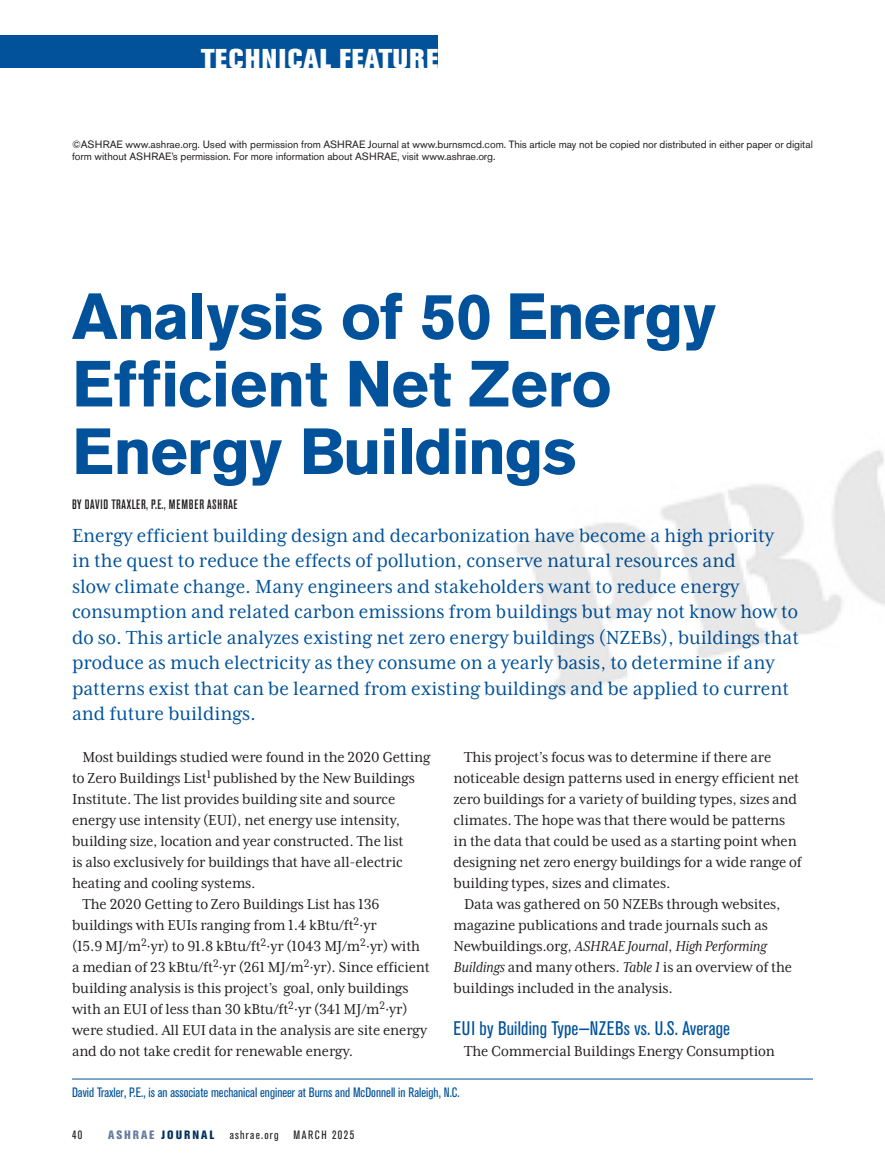
<style>
.page{position:relative;width:885px;height:1175px;background:#fff}
.page>*{position:absolute;margin:0;border:0;box-sizing:border-box;transform-origin:0 0}
.Feature_Title{font:700 64.5px/67.5px "Akzidenz Grotesk BE";letter-spacing:-.01em;color:#01529a}
.t1{font:800 27px "Akzidenz Grotesk BE";letter-spacing:.05em;color:#fff}
.Intro{font:21.75px/25.5px "Mrs Eaves XL Serif Nar OT";color:#01529a}
.Subhead_1{font:condensed 19.5px "Akzidenz Grotesk BE";letter-spacing:.01em;color:#01529a}
.Text_Indent{font:16.5px/21px "Mrs Eaves XL Serif Nar OT";letter-spacing:-.01em;color:#231f20}
.about_the_author__etc{font:condensed 13.5px "Akzidenz Grotesk BE";color:#01529a}
.Byline{font:500 condensed 13.5px "Akzidenz Grotesk BE";letter-spacing:.04em;color:#231f20}
.t2{font:condensed 12px "Akzidenz Grotesk BE";letter-spacing:.115em;color:#231f20}
.t3{font:800 condensed 12px "Akzidenz Grotesk BE";letter-spacing:.165em;color:#00315a}
.t4{font:10.5px/12.6px "Akzidenz Grotesk BE";letter-spacing:-.005em;color:#231f20}
.s1{font-style:italic}
.s2{color:#647b9d}
</style>
<div class="page">
<hr style="left:72px;top:1078px;width:740px;height:1px;background:#01529a">
<div style="left:0;top:35px;width:438px;height:33px;background:#01529a"></div>
<img style="left:516px;top:450px;width:368px;height:244px">
<h2 class="t1" style="left:201px;top:42px;width:238px">TECHNICAL FEATURE</h2>
<p class="t4" style="left:72px;top:138px;width:742px">©ASHRAE www.ashrae.org. Used with permission from ASHRAE Journal at www.burnsmcd.com. This article may not be copied nor distributed in either paper or digital form without ASHRAE’s permission. For more information about ASHRAE, visit www.ashrae.org.</p>
<p class="Feature_Title" style="left:72px;top:283px;width:645px">Analysis of 50 Energy<br>Efficient Net Zero<br>Energy Buildings</p>
<p class="Byline" style="left:72px;top:496px;width:167px">BY DAVID TRAXLER, P.E., MEMBER ASHRAE</p>
<p class="Intro" style="left:72px;top:522px;width:728px">Energy efficient building design and decarbonization have become a high priority<br>in the quest to reduce the effects of pollution, conserve natural resources and<br>slow climate change. Many engineers and stakeholders want to reduce energy consumption and related carbon emissions from buildings but may not know how to do so. This article analyzes existing net zero energy buildings (NZEBs), buildings that produce as much electricity as they consume on a yearly basis, to determine if any patterns exist that can be learned from existing buildings and be applied to current and future buildings.</p>
<p class="Text_Indent" style="left:72px;top:746px;width:360px;text-indent:10px">Most buildings studied were found in the 2020 Getting to Zero Buildings List<sup>1</sup> published by the New Buildings Institute. The list provides building site and source energy use intensity (EUI), net energy use intensity, building size, location and year constructed. The list<br>is also exclusively for buildings that have all-electric heating and cooling systems.</p>
<p class="Text_Indent" style="left:72px;top:893px;width:359px;text-indent:10px">The 2020 Getting to Zero Buildings List has 136 buildings with EUIs ranging from 1.4 kBtu/ft<sup>2</sup>·yr<br>(15.9 MJ/m<sup>2</sup>·yr) to 91.8 kBtu/ft<sup>2</sup>·yr (1043 MJ/m<sup>2</sup>·yr) with a median of 23 kBtu/ft<sup>2</sup>·yr (261 MJ/m<sup>2</sup>·yr). Since efficient building analysis is this project’s goal, only buildings with an EUI of less than 30 kBtu/ft<sup>2</sup>·yr (341 MJ/m<sup>2</sup>·yr) were studied. All EUI data in the analysis are site energy and do not take credit for renewable energy.</p>
<p class="Text_Indent" style="left:453px;top:746px;width:349px;text-indent:10px">This project’s focus was to determine if there are noticeable design patterns used in energy efficient net zero buildings for a variety of building types, sizes and climates. The hope was that there would be patterns in the data that could be used as a starting point when designing net zero energy buildings for a wide range of building types, sizes and climates.</p>
<p class="Text_Indent" style="left:453px;top:893px;width:340px;text-indent:10px">Data was gathered on 50 NZEBs through websites, magazine publications and trade journals such as Newbuildings.org, <span class="s1">ASHRAE Journal</span>, <span class="s1">High Performing Buildings</span> and many others. <span class="s1">Table 1</span> is an overview of the buildings included in the analysis.</p>
<p class="Subhead_1" style="left:453px;top:1017px;width:278px">EUI by Building Type—NZEBs vs. U.S. Average</p>
<p class="Text_Indent" style="left:464px;top:1040px;width:312px">The Commercial Buildings Energy Consumption</p>
<p class="about_the_author__etc" style="left:72px;top:1085px;width:389px">David Traxler, P.E., is an associate mechanical engineer at Burns and McDonnell in Raleigh, N.C.</p>
<p class="t2" style="left:72px;top:1128px;width:12px">40</p>
<p class="t3" style="left:108px;top:1127px;width:108px"><span class="s2">ASHRAE</span> JOURNAL</p>
<p class="t2" style="left:230px;top:1128px;width:126px">ashrae.org MARCH 2025</p>
</div>
